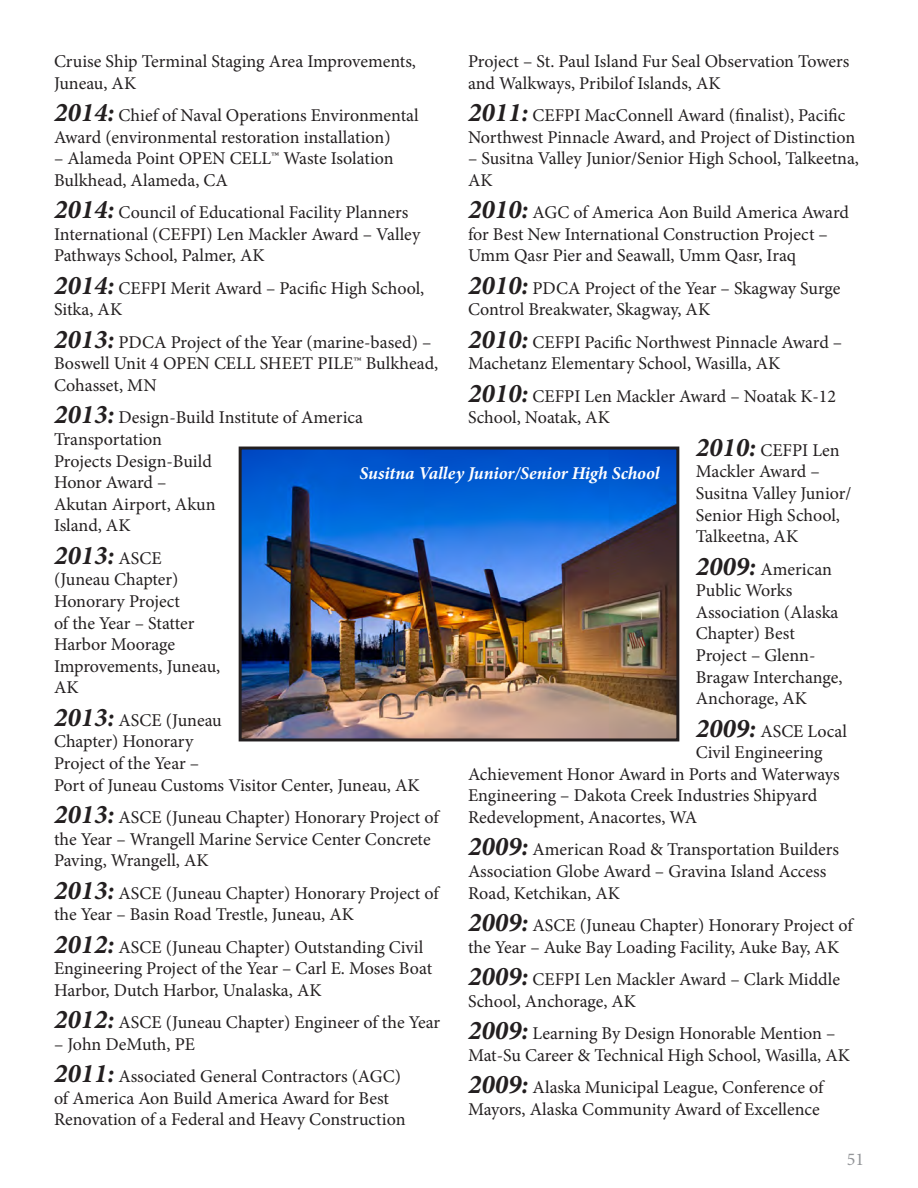
<style>
.page{position:relative;width:918px;height:1188px;background:#fff}
.page>*{position:absolute;margin:0;border:0;box-sizing:border-box;transform-origin:0 0}
.t1{font:italic 700 27px "Minion Pro";color:#231f20}
.t2{font:18px/21.6px "Minion Pro";color:#231f20}
.t3{font:italic 700 18px "Minion Pro";letter-spacing:-.005em;color:#fff}
.t4{font:18px "Minion Pro";color:#939598}
.s1{font-weight:700;font-style:italic;font-size:27px}
.s2{font-weight:400;font-style:normal;font-size:18px}
</style>
<div class="page">
<img style="left:243px;top:451px;width:432px;height:286px">
<div style="left:239px;top:447px;width:440px;height:294px;border:3px solid #231f20"></div>
<p class="t2" style="left:54px;top:51px;width:364px">Cruise Ship Terminal Staging Area Improvements,<br>Juneau, AK</p>
<p class="t2" style="left:54px;top:105px;width:366px"><span class="s1">2014:</span> Chief of Naval Operations Environmental<br>Award (environmental restoration installation)</p>
<p class="t2" style="left:54px;top:148px;width:341px">– Alameda Point OPEN CELL™ Waste Isolation<br>Bulkhead, Alameda, CA</p>
<p class="t2" style="left:54px;top:202px;width:368px"><span class="s1">2014:</span> Council of Educational Facility Planners<br>International (CEFPI) Len Mackler Award – Valley<br>Pathways School, Palmer, AK</p>
<p class="t2" style="left:54px;top:277px;width:372px"><span class="s1">2014:</span> CEFPI Merit Award – Pacific High School,<br>Sitka, AK</p>
<p class="t2" style="left:54px;top:331px;width:386px"><span class="s1">2013:</span> PDCA Project of the Year (marine-based) –<br>Boswell Unit 4 OPEN CELL SHEET PILE™ Bulkhead,<br>Cohasset, MN</p>
<p class="t2" style="left:54px;top:407px;width:311px"><span class="s1">2013:</span> Design-Build Institute of America<br>Transportation<br>Projects Design-Build<br>Honor Award –<br>Akutan Airport, Akun<br>Island, AK</p>
<p class="t1" style="left:54px;top:536px;width:109px">2013: <span class="s2">ASCE</span></p>
<p class="t2" style="left:54px;top:569px;width:168px">(Juneau Chapter)<br>Honorary Project<br>of the Year – Statter<br>Harbor Moorage<br>Improvements, Juneau,<br>AK</p>
<p class="t2" style="left:54px;top:709px;width:367px"><span class="s1">2013:</span> ASCE (Juneau<br>Chapter) Honorary<br>Project of the Year –<br>Port of Juneau Customs Visitor Center, Juneau, AK</p>
<p class="t2" style="left:54px;top:807px;width:386px"><span class="s1">2013:</span> ASCE (Juneau Chapter) Honorary Project of the Year – Wrangell Marine Service Center Concrete<br>Paving, Wrangell, AK</p>
<p class="t2" style="left:54px;top:882px;width:386px"><span class="s1">2013:</span> ASCE (Juneau Chapter) Honorary Project of the Year – Basin Road Trestle, Juneau, AK</p>
<p class="t2" style="left:54px;top:936px;width:380px"><span class="s1">2012:</span> ASCE (Juneau Chapter) Outstanding Civil<br>Engineering Project of the Year – Carl E. Moses Boat<br>Harbor, Dutch Harbor, Unalaska, AK</p>
<p class="t2" style="left:54px;top:1012px;width:388px"><span class="s1">2012:</span> ASCE (Juneau Chapter) Engineer of the Year</p>
<p class="t2" style="left:54px;top:1033px;width:143px">– John DeMuth, PE</p>
<p class="t2" style="left:54px;top:1066px;width:353px"><span class="s1">2011:</span> Associated General Contractors (AGC) of America Aon Build America Award for Best<br>Renovation of a Federal and Heavy Construction</p>
<p class="t2" style="left:468px;top:51px;width:383px">Project – St. Paul Island Fur Seal Observation Towers and Walkways, Pribilof Islands, AK</p>
<p class="t2" style="left:468px;top:105px;width:389px"><span class="s1">2011:</span> CEFPI MacConnell Award (finalist), Pacific<br>Northwest Pinnacle Award, and Project of Distinction</p>
<p class="t2" style="left:468px;top:148px;width:393px">– Susitna Valley Junior/Senior High School, Talkeetna,<br>AK</p>
<p class="t2" style="left:468px;top:202px;width:382px"><span class="s1">2010:</span> AGC of America Aon Build America Award for Best New International Construction Project –<br>Umm Qasr Pier and Seawall, Umm Qasr, Iraq</p>
<p class="t2" style="left:468px;top:277px;width:374px"><span class="s1">2010:</span> PDCA Project of the Year – Skagway Surge<br>Control Breakwater, Skagway, AK</p>
<p class="t2" style="left:468px;top:331px;width:376px"><span class="s1">2010:</span> CEFPI Pacific Northwest Pinnacle Award –<br>Machetanz Elementary School, Wasilla, AK</p>
<p class="t2" style="left:468px;top:385px;width:370px"><span class="s1">2010:</span> CEFPI Len Mackler Award – Noatak K-12<br>School, Noatak, AK</p>
<p class="t2" style="left:696px;top:439px;width:157px"><span class="s1">2010:</span> CEFPI Len<br>Mackler Award –<br>Susitna Valley Junior/<br>Senior High School,<br>Talkeetna, AK</p>
<p class="t2" style="left:696px;top:558px;width:148px"><span class="s1">2009:</span> American<br>Public Works<br>Association (Alaska<br>Chapter) Best<br>Project – Glenn-<br>Bragaw Interchange,<br>Anchorage, AK</p>
<p class="t2" style="left:696px;top:720px;width:153px"><span class="s1">2009:</span> ASCE Local</p>
<p class="t2" style="left:696px;top:742px;width:128px">Civil Engineering</p>
<p class="t2" style="left:468px;top:763px;width:373px">Achievement Honor Award in Ports and Waterways</p>
<p class="t2" style="left:468px;top:785px;width:351px">Engineering – Dakota Creek Industries Shipyard</p>
<p class="t2" style="left:468px;top:807px;width:231px">Redevelopment, Anacortes, WA</p>
<p class="t2" style="left:468px;top:839px;width:373px"><span class="s1">2009:</span> American Road &amp; Transportation Builders<br>Association Globe Award – Gravina Island Access<br>Road, Ketchikan, AK</p>
<p class="t2" style="left:468px;top:915px;width:386px"><span class="s1">2009:</span> ASCE (Juneau Chapter) Honorary Project of the Year – Auke Bay Loading Facility, Auke Bay, AK</p>
<p class="t2" style="left:468px;top:969px;width:374px"><span class="s1">2009:</span> CEFPI Len Mackler Award – Clark Middle<br>School, Anchorage, AK</p>
<p class="t2" style="left:468px;top:1023px;width:384px"><span class="s1">2009:</span> Learning By Design Honorable Mention –<br>Mat-Su Career &amp; Technical High School, Wasilla, AK</p>
<p class="t2" style="left:468px;top:1077px;width:357px"><span class="s1">2009:</span> Alaska Municipal League, Conference of<br>Mayors, Alaska Community Award of Excellence</p>
<p class="t4" style="left:847px;top:1147px;width:19px">51</p>
<p class="t3" style="left:360px;top:461px;width:302px">Susitna Valley Junior/Senior High School</p>
</div>
